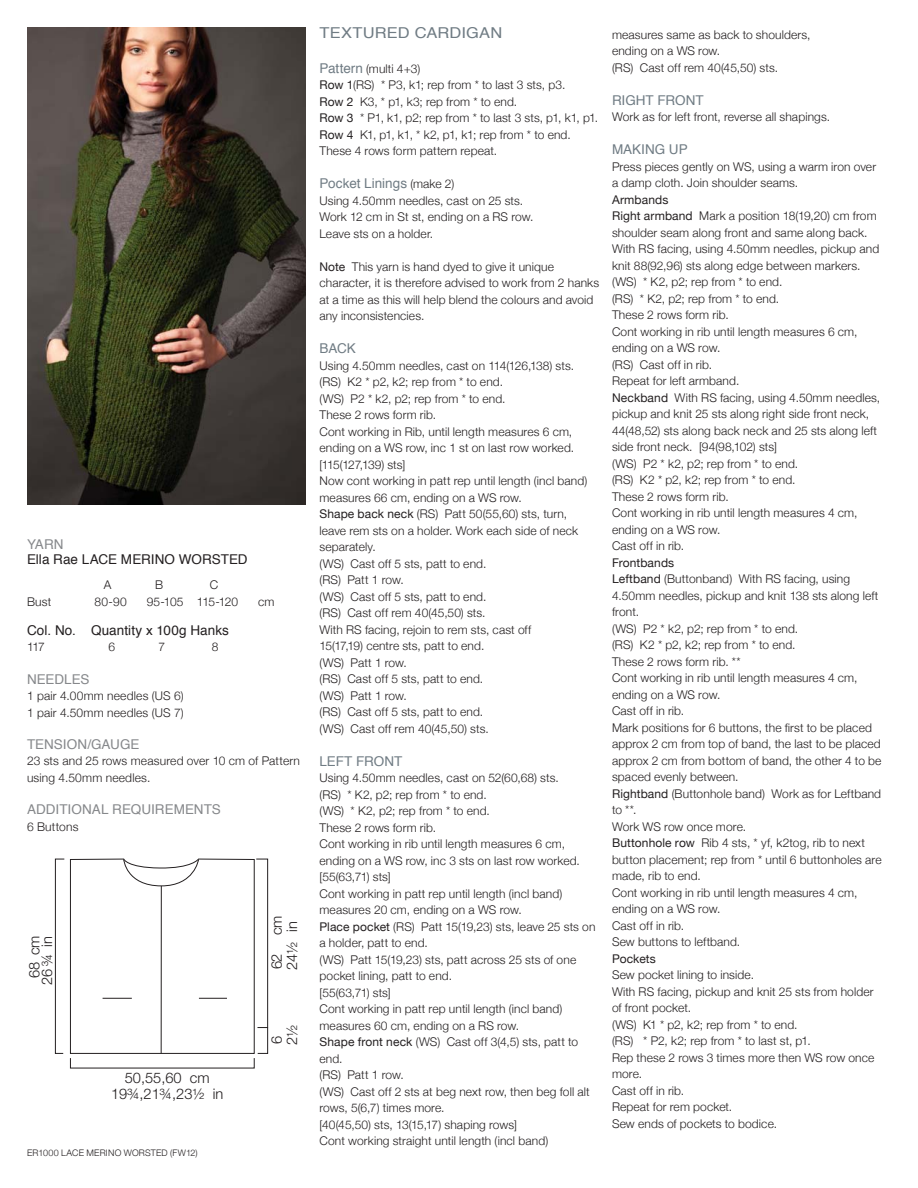
<style>
.page{position:relative;width:918px;height:1188px;background:#fff}
.page>*{position:absolute;margin:0;border:0;box-sizing:border-box;transform-origin:0 0}
.t1{font:15px "Helvetica";letter-spacing:.01em;color:#707c84;scale:1.1 1}
.t2{font:300 14.7px "Helvetica Neue";color:#231f20}
.t3{font:13.5px "Helvetica";color:#707c84}
.t4{font:13.5px "Helvetica";letter-spacing:.005em;color:#231f20}
.t5{font:13.5px "Helvetica";letter-spacing:.005em;color:#86888b}
.t6{font:300 12px/16.5px "Helvetica Neue";letter-spacing:.01em;color:#231f20}
.t7{font:300 12px "Helvetica Neue";letter-spacing:-.045em;color:#231f20}
.t8{font:12px "Helvetica Neue";letter-spacing:.01em;color:#231f20}
.t9{font:300 9px "Helvetica Neue";letter-spacing:.02em;color:#231f20}
.s1{font-family:"Helvetica";font-weight:400;font-size:13.5px;color:#707c84}
.s2{font-weight:400}
.s3{font-family:"Helvetica Neue";font-weight:300;font-size:12px;color:#231f20}
</style>
<div class="page">
<svg style="left:55px;top:859px;width:213px;height:195px"></svg>
<img style="left:28px;top:28px;width:277px;height:476px">
<p class="t5" style="left:27px;top:539px;width:38px">YARN</p>
<p class="t4" style="left:27px;top:553px;width:222px">Ella Rae LACE MERINO WORSTED</p>
<p class="t6" style="left:104px;top:577px;width:9px">A</p>
<p class="t6" style="left:155px;top:577px;width:10px">B</p>
<p class="t6" style="left:210px;top:577px;width:10px">C</p>
<p class="t6" style="left:27px;top:593px;width:26px">Bust</p>
<p class="t6" style="left:95px;top:593px;width:34px">80-90</p>
<p class="t7" style="left:147px;top:594px;width:93px">95-105 115-120</p>
<p class="t6" style="left:258px;top:593px;width:18px">cm</p>
<p class="t4" style="left:27px;top:624px;width:204px">Col. No. Quantity x 100g Hanks</p>
<p class="t6" style="left:27px;top:638px;width:19px">117</p>
<p class="t6" style="left:108px;top:638px;width:8px">6</p>
<p class="t6" style="left:158px;top:638px;width:8px">7</p>
<p class="t6" style="left:212px;top:638px;width:8px">8</p>
<p class="t5" style="left:27px;top:673px;width:64px">NEEDLES</p>
<p class="t6" style="left:27px;top:687px;width:158px">1 pair 4.00mm needles (US 6)<br>1 pair 4.50mm needles (US 7)</p>
<p class="t5" style="left:27px;top:739px;width:114px">TENSION/GAUGE</p>
<p class="t6" style="left:27px;top:753px;width:274px">23 sts and 25 rows measured over 10 cm of Pattern using 4.50mm needles.</p>
<p class="t5" style="left:27px;top:804px;width:195px">ADDITIONAL REQUIREMENTS</p>
<p class="t6" style="left:27px;top:818px;width:53px">6 Buttons</p>
<p class="t2" style="left:29px;top:978px;width:44px;rotate:-90deg">68 cm</p>
<p class="t2" style="left:42px;top:985px;width:50px;rotate:-90deg">26 ¾ in</p>
<p class="t2" style="left:125px;top:1072px;width:86px">50,55,60 cm</p>
<p class="t2" style="left:111px;top:1088px;width:114px">19¾,21¾,23½ in</p>
<p class="t9" style="left:27px;top:1147px;width:172px">ER1000 LACE MERINO WORSTED (FW12)</p>
<p class="t2" style="left:271px;top:969px;width:55px;rotate:-90deg">62 cm</p>
<p class="t2" style="left:287px;top:970px;width:50px;rotate:-90deg">24½ in</p>
<p class="t2" style="left:287px;top:1045px;width:21px;rotate:-90deg">2½</p>
<p class="t2" style="left:271px;top:1044px;width:10px;rotate:-90deg">6</p>
<p class="t1" style="left:320px;top:27px;width:168px">TEXTURED CARDIGAN</p>
<p class="t6" style="left:320px;top:60px;width:280px"><span class="s1">Pattern</span> (multi 4+3)<br><span class="s2">Row 1</span>(RS) * P3, k1; rep from * to last 3 sts, p3.<br><span class="s2">Row 2</span> K3, * p1, k3; rep from * to end.<br><span class="s2">Row 3</span> * P1, k1, p2; rep from * to last 3 sts, p1, k1, p1.<br><span class="s2">Row 4</span> K1, p1, k1, * k2, p1, k1; rep from * to end.<br>These 4 rows form pattern repeat.</p>
<p class="t3" style="left:320px;top:178px;width:136px">Pocket Linings <span class="s3">(make 2)</span></p>
<p class="t6" style="left:320px;top:192px;width:215px">Using 4.50mm needles, cast on 25 sts.<br>Work 12 cm in St st, ending on a RS row.<br>Leave sts on a holder.</p>
<p class="t6" style="left:320px;top:258px;width:281px"><span class="s2">Note</span> This yarn is hand dyed to give it unique character, it is therefore advised to work from 2 hanks at a time as this will help blend the colours and avoid any inconsistencies.</p>
<p class="t3" style="left:320px;top:343px;width:38px">BACK</p>
<p class="t6" style="left:320px;top:357px;width:269px">Using 4.50mm needles, cast on 114(126,138) sts. (RS) K2 * p2, k2; rep from * to end.<br>(WS) P2 * k2, p2; rep from * to end.<br>These 2 rows form rib.<br>Cont working in Rib, until length measures 6 cm, ending on a WS row, inc 1 st on last row worked. [115(127,139) sts]<br>Now cont working in patt rep until length (incl band) measures 66 cm, ending on a WS row.<br><span class="s2">Shape back neck</span> (RS) Patt 50(55,60) sts, turn, leave rem sts on a holder. Work each side of neck separately.<br>(WS) Cast off 5 sts, patt to end.<br>(RS) Patt 1 row.<br>(WS) Cast off 5 sts, patt to end.<br>(RS) Cast off rem 40(45,50) sts.<br>With RS facing, rejoin to rem sts, cast off<br>15(17,19) centre sts, patt to end.<br>(WS) Patt 1 row.<br>(RS) Cast off 5 sts, patt to end.<br>(WS) Patt 1 row.<br>(RS) Cast off 5 sts, patt to end.<br>(WS) Cast off rem 40(45,50) sts.</p>
<p class="t3" style="left:320px;top:755px;width:85px">LEFT FRONT</p>
<p class="t6" style="left:320px;top:769px;width:277px">Using 4.50mm needles, cast on 52(60,68) sts.<br>(RS) * K2, p2; rep from * to end.<br>(WS) * K2, p2; rep from * to end.<br>These 2 rows form rib.<br>Cont working in rib until length measures 6 cm, ending on a WS row, inc 3 sts on last row worked. [55(63,71) sts]<br>Cont working in patt rep until length (incl band) measures 20 cm, ending on a WS row.<br><span class="s2">Place pocket</span> (RS) Patt 15(19,23) sts, leave 25 sts on a holder, patt to end.<br>(WS) Patt 15(19,23) sts, patt across 25 sts of one pocket lining, patt to end.<br>[55(63,71) sts]<br>Cont working in patt rep until length (incl band) measures 60 cm, ending on a RS row.<br><span class="s2">Shape front neck</span> (WS) Cast off 3(4,5) sts, patt to end.<br>(RS) Patt 1 row.<br>(WS) Cast off 2 sts at beg next row, then beg foll alt rows, 5(6,7) times more.<br>[40(45,50) sts, 13(15,17) shaping rows]<br>Cont working straight until length (incl band)</p>
<p class="t6" style="left:612px;top:26px;width:200px">measures same as back to shoulders, ending on a WS row.<br>(RS) Cast off rem 40(45,50) sts.</p>
<p class="t3" style="left:612px;top:94px;width:93px">RIGHT FRONT</p>
<p class="t6" style="left:612px;top:108px;width:220px">Work as for left front, reverse all shapings.</p>
<p class="t3" style="left:612px;top:144px;width:77px">MAKING UP</p>
<p class="t6" style="left:612px;top:158px;width:266px">Press pieces gently on WS, using a warm iron over a damp cloth. Join shoulder seams.</p>
<p class="t6" style="left:612px;top:191px;width:270px"><span class="s2">Armbands<br>Right armband</span> Mark a position 18(19,20) cm from shoulder seam along front and same along back.<br>With RS facing, using 4.50mm needles, pickup and knit 88(92,96) sts along edge between markers. (WS) * K2, p2; rep from * to end.<br>(RS) * K2, p2; rep from * to end.<br>These 2 rows form rib.<br>Cont working in rib until length measures 6 cm, ending on a WS row.<br>(RS) Cast off in rib.<br>Repeat for left armband.<br><span class="s2">Neckband</span> With RS facing, using 4.50mm needles, pickup and knit 25 sts along right side front neck, 44(48,52) sts along back neck and 25 sts along left side front neck. [94(98,102) sts]<br>(WS) P2 * k2, p2; rep from * to end.<br>(RS) K2 * p2, k2; rep from * to end.<br>These 2 rows form rib.<br>Cont working in rib until length measures 4 cm, ending on a WS row.<br>Cast off in rib.</p>
<p class="t6" style="left:612px;top:554px;width:271px"><span class="s2">Frontbands<br>Leftband</span> (Buttonband) With RS facing, using<br>4.50mm needles, pickup and knit 138 sts along left front.<br>(WS) P2 * k2, p2; rep from * to end.<br>(RS) K2 * p2, k2; rep from * to end.<br>These 2 rows form rib. **<br>Cont working in rib until length measures 4 cm, ending on a WS row.<br>Cast off in rib.<br>Mark positions for 6 buttons, the first to be placed approx 2 cm from top of band, the last to be placed approx 2 cm from bottom of band, the other 4 to be spaced evenly between.<br><span class="s2">Rightband</span> (Buttonhole band) Work as for Leftband to **.<br>Work WS row once more.<br><span class="s2">Buttonhole row</span> Rib 4 sts, * yf, k2tog, rib to next button placement; rep from * until 6 buttonholes are made, rib to end.<br>Cont working in rib until length measures 4 cm, ending on a WS row.<br>Cast off in rib.<br>Sew buttons to leftband.</p>
<p class="t8" style="left:612px;top:951px;width:45px">Pockets</p>
<p class="t6" style="left:612px;top:966px;width:264px">Sew pocket lining to inside.<br>With RS facing, pickup and knit 25 sts from holder of front pocket.<br>(WS) K1 * p2, k2; rep from * to end.<br>(RS) * P2, k2; rep from * to last st, p1.<br>Rep these 2 rows 3 times more then WS row once more.<br>Cast off in rib.<br>Repeat for rem pocket.<br>Sew ends of pockets to bodice.</p>
</div>
